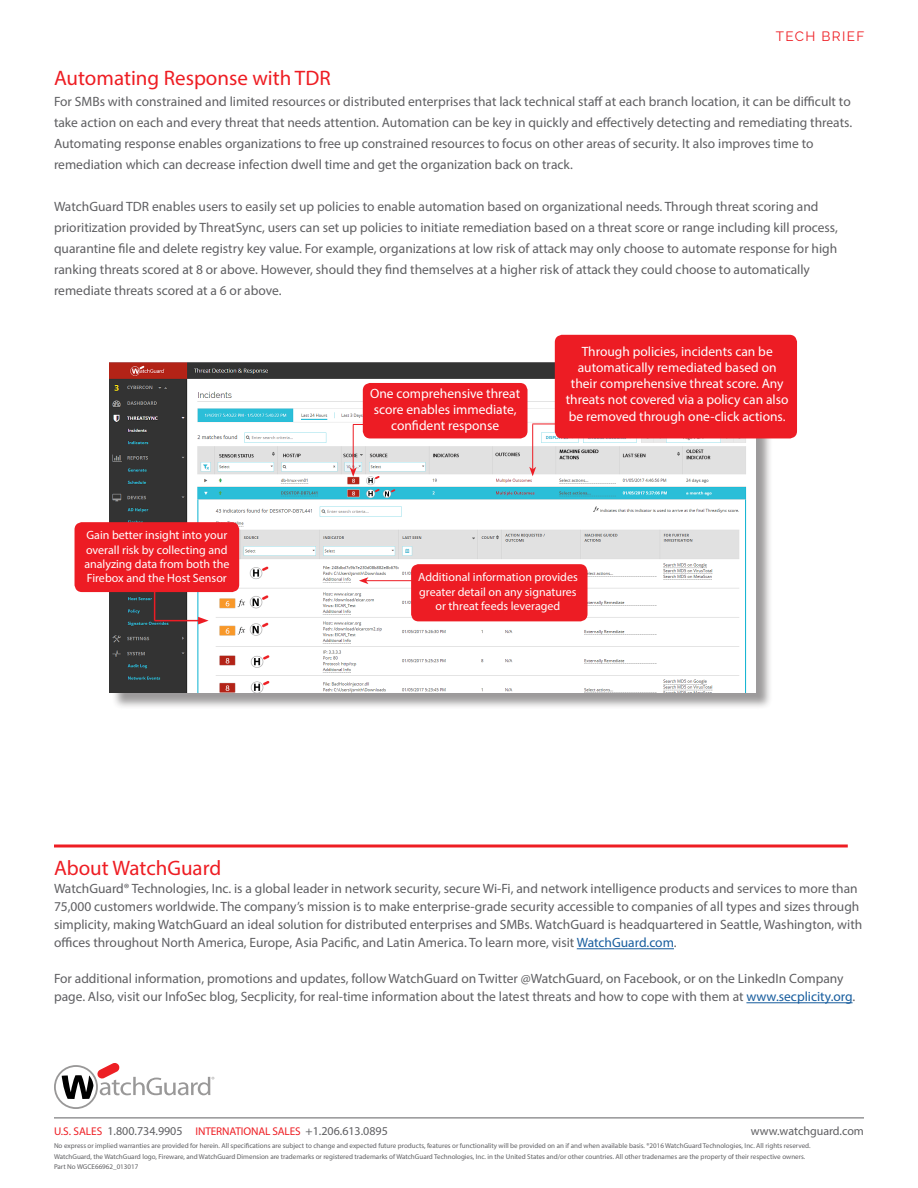
<style>
.page{position:relative;width:918px;height:1188px;background:#fff}
.page>*{position:absolute;margin:0;border:0;box-sizing:border-box;transform-origin:0 0}
.sub-head{font:21px "Myriad Pro";color:#ee1d23}
.AB_body_copy{font:13.5px/21px "Myriad Pro";color:#5f5f62}
.t1{font:13.5px/16.2px "Myriad Pro";color:#fff;text-align:center}
.t2{font:13.5px "Raleway";letter-spacing:.1em;color:#ee1d23}
.t3{font:12px/14.4px "Myriad Pro";color:#fff}
.t4{font:12px "Myriad Pro";color:#5f5f62}
.t5{font:7.05px/10.5px "Myriad Pro";color:#5f5f62}
.s1{color:#175d9e}
.s2{font-size:11.25px;color:#ee1d23}
</style>
<div class="page">
<svg style="left:54px;top:844px;width:794px;height:4px;background:#f25559"></svg>
<hr style="left:54px;top:1118px;width:810px;height:1px;background:#5f5f62">
<svg style="left:54px;top:1063px;width:160px;height:46px"></svg>
<hr style="left:577px;top:948px;width:97px;height:1px;background:#175d9e">
<hr style="left:746px;top:1002px;width:107px;height:1px;background:#175d9e">
<div style="left:112px;top:364px;width:661px;height:346px;background:#231f20;opacity:.45"></div>
<img style="left:110px;top:362px;width:646px;height:331px">
<div style="left:363px;top:383px;width:165px;height:55px;background:#ed1c24;border-radius:8px"></div>
<div style="left:75px;top:522px;width:164px;height:70px;background:#ed1c24;border-radius:8px"></div>
<div style="left:411px;top:564px;width:177px;height:57px;background:#ed1c24;border-radius:8px"></div>
<hr style="left:353px;top:424px;width:36px;height:1px;background:#ed1c24">
<hr style="left:532px;top:424px;width:37px;height:1px;background:#ed1c24">
<hr style="left:353px;top:425px;width:1px;height:45px;background:#ed1c24">
<svg style="left:350px;top:467px;width:7px;height:10px"></svg>
<hr style="left:532px;top:424px;width:1px;height:45px;background:#ed1c24">
<svg style="left:529px;top:467px;width:7px;height:9px"></svg>
<hr style="left:154px;top:590px;width:1px;height:31px;background:#ed1c24">
<hr style="left:155px;top:620px;width:45px;height:1px;background:#ed1c24">
<svg style="left:198px;top:617px;width:11px;height:7px"></svg>
<hr style="left:366px;top:580px;width:47px;height:1px;background:#ed1c24">
<svg style="left:359px;top:577px;width:9px;height:7px"></svg>
<div style="left:555px;top:335px;width:242px;height:103px;background:#ed1c24;border-radius:8px"></div>
<p class="t2" style="left:776px;top:28px;width:90px">TECH BRIEF</p>
<p class="sub-head" style="left:54px;top:65px;width:278px">Automating Response with TDR</p>
<p class="AB_body_copy" style="left:54px;top:91px;width:800px">For SMBs with constrained and limited resources or distributed enterprises that lack technical staff at each branch location, it can be difficult to take action on each and every threat that needs attention. Automation can be key in quickly and effectively detecting and remediating threats.<br>Automating response enables organizations to free up constrained resources to focus on other areas of security. It also improves time to remediation which can decrease infection dwell time and get the organization back on track.</p>
<p class="AB_body_copy" style="left:54px;top:196px;width:785px">WatchGuard TDR enables users to easily set up policies to enable automation based on organizational needs. Through threat scoring and prioritization provided by ThreatSync, users can set up policies to initiate remediation based on a threat score or range including kill process, quarantine file and delete registry key value. For example, organizations at low risk of attack may only choose to automate response for high ranking threats scored at 8 or above. However, should they find themselves at a higher risk of attack they could choose to automatically remediate threats scored at a 6 or above.</p>
<p class="t3" style="left:84px;top:528px;width:147px">Gain better insight into your overall risk by collecting and analyzing data from both the<br>Firebox and the Host Sensor</p>
<p class="t1" style="left:370px;top:385px;width:151px">One comprehensive threat score enables immediate, confident response</p>
<p class="t1" style="left:566px;top:343px;width:224px">Through policies, incidents can be automatically remediated based on their comprehensive threat score. Any threats not covered via a policy can also be removed through one-click actions.</p>
<p class="t3" style="left:418px;top:570px;width:161px;text-align:center">Additional information provides greater detail on any signatures or threat feeds leveraged</p>
<p class="sub-head" style="left:54px;top:855px;width:169px">About WatchGuard</p>
<p class="AB_body_copy" style="left:54px;top:880px;width:810px;line-height:18px">WatchGuard® Technologies, Inc. is a global leader in network security, secure Wi-Fi, and network intelligence products and services to more than 75,000 customers worldwide. The company’s mission is to make enterprise-grade security accessible to companies of all types and sizes through simplicity, making WatchGuard an ideal solution for distributed enterprises and SMBs. WatchGuard is headquartered in Seattle, Washington, with offices throughout North America, Europe, Asia Pacific, and Latin America. To learn more, visit <span class="s1">WatchGuard.com</span>.</p>
<p class="AB_body_copy" style="left:54px;top:970px;width:803px;line-height:18px">For additional information, promotions and updates, follow WatchGuard on Twitter @WatchGuard, on Facebook, or on the LinkedIn Company page. Also, visit our InfoSec blog, Secplicity, for real-time information about the latest threats and how to cope with them at <span class="s1">www.secplicity.org</span>.</p>
<p class="t4" style="left:54px;top:1124px;width:335px"><span class="s2">U.S. SALES</span> 1.800.734.9905 <span class="s2">INTERNATIONAL SALES</span> +1.206.613.0895</p>
<p class="t4" style="left:751px;top:1124px;width:115px">www.watchguard.com</p>
<p class="t5" style="left:54px;top:1140px;width:758px">No express or implied warranties are provided for herein. All specifications are subject to change and expected future products, features or functionality will be provided on an if and when available basis. ®2016 WatchGuard Technologies, Inc. All rights reserved.<br>WatchGuard, the WatchGuard logo, Fireware, and WatchGuard Dimension are trademarks or registered trademarks of WatchGuard Technologies, Inc. in the United States and/or other countries. All other tradenames are the property of their respective owners.<br>Part No WGCE66962_013017</p>
</div>
